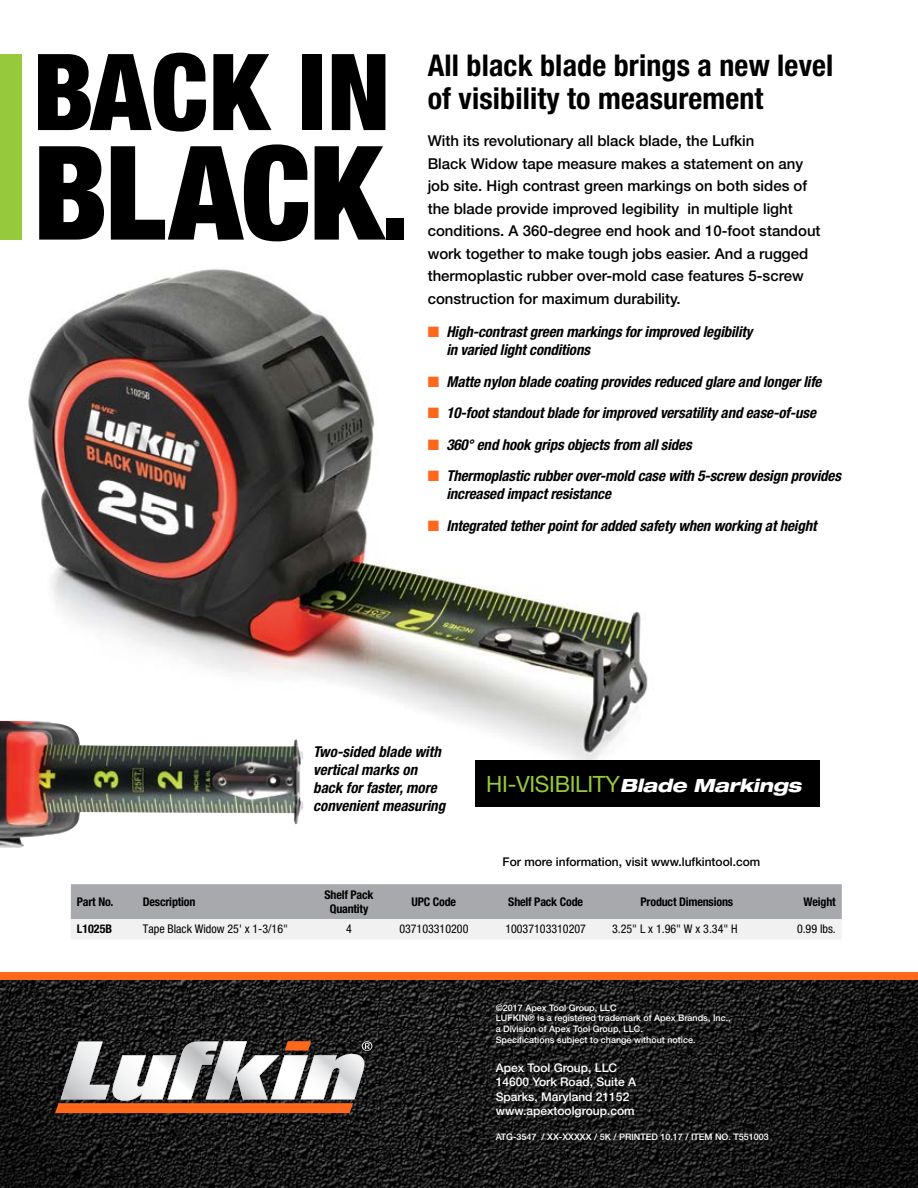
<style>
.page{position:relative;width:918px;height:1188px;background:#fff}
.page>*{position:absolute;margin:0;border:0;box-sizing:border-box;transform-origin:0 0}
.t1{font:900 condensed 130.65px "Helvetica Neue LT Pro";letter-spacing:-.01em;color:#000}
.t2{font:900 condensed 106.35px "Helvetica Neue LT Pro";letter-spacing:.01em;color:#000}
.t3{font:700 condensed 30px/33px "Helvetica Neue LT Pro";letter-spacing:.005em;color:#000}
.t4{font:22.5px "Helvetica Neue";letter-spacing:-.015em;color:#97c93d}
.t5{font:italic 700 condensed 15px/18px "Helvetica Neue LT Pro";letter-spacing:-.01em;color:#000}
.t6{font:500 15px/22.5px "Helvetica Neue LT Pro";color:#000}
.t7{font:700 condensed 12px/14.4px "Helvetica Neue LT Pro";letter-spacing:-.015em;color:#000;text-align:center}
.t8{font:condensed 12px "Helvetica Neue LT Pro";color:#000}
.t9{font:500 12px/14.4px "Helvetica Neue LT Pro";color:#fff}
.t10{font:500 12px "Helvetica Neue LT Pro";color:#000}
.t11{font:500 9px/10.8px "Helvetica Neue LT Pro";color:#fff}
.s1{font-size:106.35px}
.s2{color:#ff671b}
.s3{font-weight:800;font-style:italic;font-stretch:expanded;font-size:18.3px;color:#fff}
</style>
<div class="page">
<img style="left:0;top:980px;width:918px;height:208px">
<div style="left:0;top:973px;width:918px;height:7px;background:#ff671b"></div>
<img style="left:0;top:269px;width:648px;height:491px">
<div style="left:475px;top:760px;width:345px;height:47px;background:#000"></div>
<div style="left:0;top:54px;width:22px;height:186px;background:#97c93d"></div>
<img style="left:0;top:721px;width:305px;height:127px">
<svg style="left:71px;top:884px;width:771px;height:55px"></svg>
<svg style="left:55px;top:1041px;width:317px;height:72px"></svg>
<h2 class="t2" style="left:33px;top:29px;width:359px">BACK IN</h2>
<h1 class="t1" style="left:33px;top:115px;width:378px">BLACK<span class="s1">.</span></h1>
<h3 class="t3" style="left:428px;top:49px;width:407px">All black blade brings a new level of visibility to measurement</h3>
<p class="t6" style="left:428px;top:130px;width:394px">With its revolutionary all black blade, the Lufkin<br>Black Widow tape measure makes a statement on any job site. High contrast green markings on both sides of the blade provide improved legibility in multiple light conditions. A 360-degree end hook and 10-foot standout work together to make tough jobs easier. And a rugged thermoplastic rubber over-mold case features 5-screw construction for maximum durability.</p>
<p class="t5" style="left:446px;top:323px;width:308px;text-indent:-19px"><span class="s2">■</span> High-contrast green markings for improved legibility in varied light conditions</p>
<p class="t5" style="left:428px;top:372px;width:395px"><span class="s2">■</span> Matte nylon blade coating provides reduced glare and longer life</p>
<p class="t5" style="left:428px;top:404px;width:390px"><span class="s2">■</span> 10-foot standout blade for improved versatility and ease-of-use</p>
<p class="t5" style="left:428px;top:435px;width:266px"><span class="s2">■</span> 360° end hook grips objects from all sides</p>
<p class="t5" style="left:446px;top:467px;width:396px;text-indent:-19px"><span class="s2">■</span> Thermoplastic rubber over-mold case with 5-screw design provides increased impact resistance</p>
<p class="t5" style="left:428px;top:516px;width:390px"><span class="s2">■</span> Integrated tether point for added safety when working at height</p>
<p class="t5" style="left:313px;top:743px;width:134px">Two-sided blade with vertical marks on back for faster, more convenient measuring</p>
<h3 class="t4" style="left:486px;top:771px;width:317px">HI-VISIBILITY<span class="s3">Blade Markings</span></h3>
<p class="t10" style="left:503px;top:855px;width:259px">For more information, visit www.lufkintool.com</p>
<p class="t7" style="left:77px;top:895px;width:38px">Part No.</p>
<p class="t7" style="left:143px;top:895px;width:54px">Description</p>
<p class="t7" style="left:325px;top:887px;width:51px">Shelf Pack<br>Quantity</p>
<p class="t7" style="left:412px;top:895px;width:46px">UPC Code</p>
<p class="t7" style="left:508px;top:895px;width:76px">Shelf Pack Code</p>
<p class="t7" style="left:641px;top:895px;width:94px">Product Dimensions</p>
<p class="t7" style="left:804px;top:895px;width:34px">Weight</p>
<p class="t7" style="left:77px;top:922px;width:37px">L1025B</p>
<p class="t8" style="left:143px;top:922px;width:147px">Tape Black Widow 25' x 1-3/16"</p>
<p class="t8" style="left:346px;top:922px;width:7px">4</p>
<p class="t8" style="left:399px;top:922px;width:71px">037103310200</p>
<p class="t8" style="left:505px;top:922px;width:82px">10037103310207</p>
<p class="t8" style="left:612px;top:922px;width:127px">3.25" L x 1.96" W x 3.34" H</p>
<p class="t8" style="left:797px;top:922px;width:40px">0.99 lbs.</p>
<p class="t11" style="left:496px;top:1002px;width:236px">©2017 Apex Tool Group, LLC<br>LUFKIN® is a registered trademark of Apex Brands, Inc., a Division of Apex Tool Group, LLC.<br>Specifications subject to change without notice.</p>
<p class="t9" style="left:496px;top:1060px;width:142px">Apex Tool Group, LLC<br>14600 York Road, Suite A<br>Sparks, Maryland 21152 www.apextoolgroup.com</p>
<p class="t11" style="left:496px;top:1131px;width:275px">ATG-3547 / XX-XXXXX / 5K / PRINTED 10.17 / ITEM NO. T551003</p>
</div>
